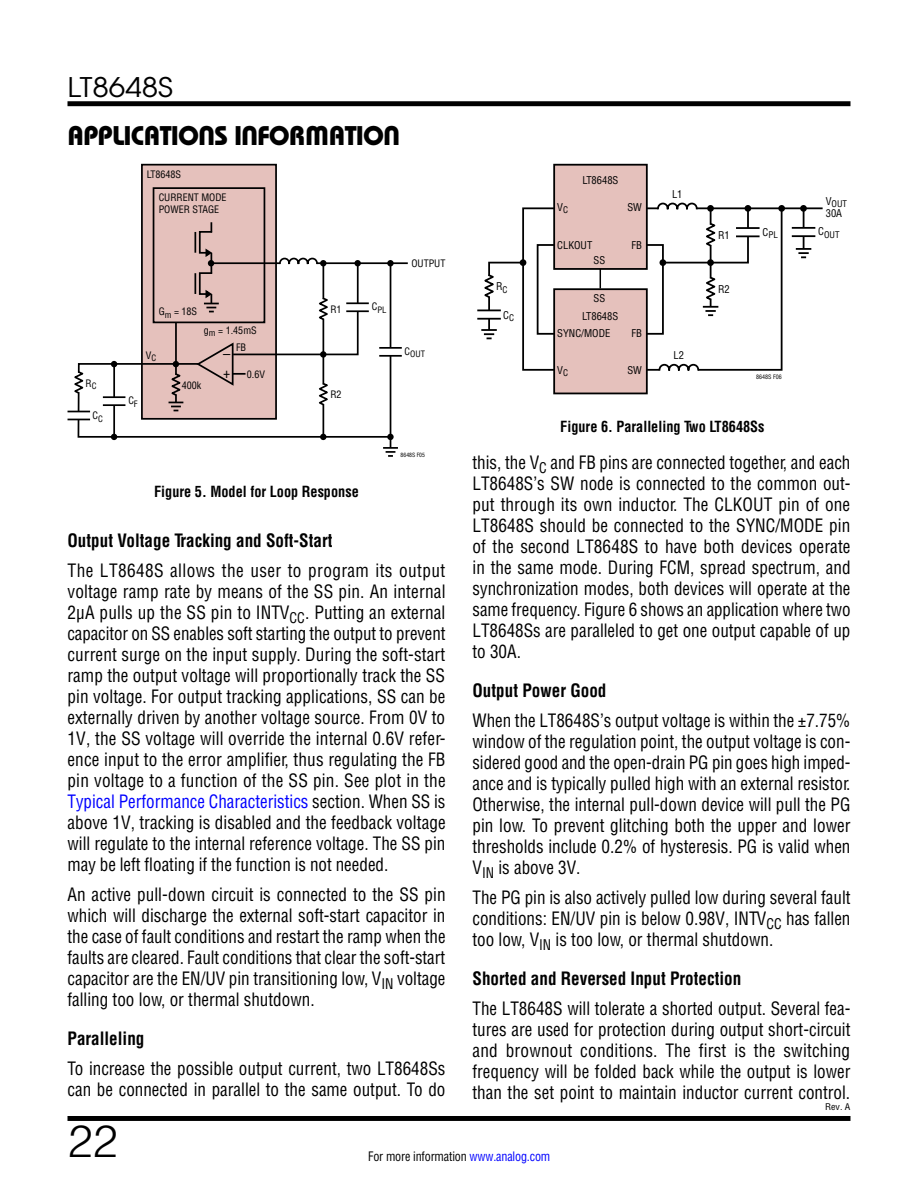
<style>
.page{position:relative;width:918px;height:1188px;background:#fff}
.page>*{position:absolute;margin:0;border:0;box-sizing:border-box;transform-origin:0 0}
.t1{font:300 45px "Helvetica";color:#000}
.t2{font:27px "Linear Bauhaus";letter-spacing:-.02em;color:#000}
.t3{font:27px "Avant Garde";color:#000;scale:1.1 1}
.t4{font:18px/21px "Linear Helv Cond";color:#000;text-align:justify;scale:.95 1}
.t5{font:18px/21px "Linear Helv Cond";color:#000;text-align:justify}
.t6{font:18px/21px "Linear Helv Cond";color:#000;text-align:justify;scale:.96 1}
.t7{font:700 18px "Linear Helv Cond";color:#000;scale:.95 1}
.t8{font:700 15px "Linear Helv Cond";color:#000;scale:.95 1}
.t9{font:14.4px "Linear Helv Cond";color:#000}
.t10{font:12.75px "Linear Helv Cond";letter-spacing:-.01em;color:#000;scale:.95 1}
.t11{font:10.5px "Linear Helv Cond";color:#000}
.t12{font:10.05px/11.6px "Linear Helv Cond";color:#000}
.t13{font:9px "Linear Helv Cond";color:#000}
.t14{font:9px "Linear Helv Cond";color:#000;scale:1.1 1}
.t15{font:8.55px "Linear Helv Cond";color:#000}
.t16{font:6px "Linear Helv Cond";color:#000}
.t17{font:5.7px "Linear Helv Cond";color:#000}
.s1{color:#00f}
</style>
<div class="page">
<div style="left:68px;top:101px;width:782px;height:5px;background:#000"></div>
<div style="left:68px;top:1116px;width:782px;height:5px;background:#000"></div>
<svg style="left:522px;top:206px;width:301px;height:165px"></svg>
<hr style="left:803px;top:209px;width:1px;height:43px;background:#000">
<svg style="left:796px;top:248px;width:15px;height:10px"></svg>
<div style="left:800px;top:205px;width:7px;height:7px;background:#000;border-radius:50%"></div>
<hr style="left:710px;top:209px;width:2px;height:104px;background:#000">
<div style="left:707px;top:259px;width:7px;height:7px;background:#000;border-radius:50%"></div>
<div style="left:660px;top:259px;width:6px;height:7px;background:#000;border-radius:50%"></div>
<div style="left:520px;top:259px;width:6px;height:7px;background:#000;border-radius:50%"></div>
<div style="left:745px;top:205px;width:6px;height:7px;background:#000;border-radius:50%"></div>
<div style="left:778px;top:205px;width:7px;height:7px;background:#000;border-radius:50%"></div>
<hr style="left:736px;top:227px;width:24px;height:2px;background:#000">
<hr style="left:736px;top:235px;width:24px;height:2px;background:#000">
<div style="left:801px;top:228px;width:5px;height:8px;background:#fff"></div>
<hr style="left:792px;top:227px;width:23px;height:2px;background:#000">
<hr style="left:792px;top:235px;width:23px;height:2px;background:#000">
<svg style="left:703px;top:275px;width:16px;height:41px"></svg>
<div style="left:554px;top:165px;width:93px;height:104px;background:#e5c1bc"></div>
<div style="left:553px;top:164px;width:95px;height:106px;border:2px solid #000"></div>
<svg style="left:657px;top:203px;width:93px;height:61px"></svg>
<svg style="left:659px;top:364px;width:40px;height:7px"></svg>
<div style="left:554px;top:289px;width:93px;height:104px;background:#e5c1bc"></div>
<div style="left:553px;top:288px;width:95px;height:106px;border:2px solid #000"></div>
<svg style="left:477px;top:261px;width:47px;height:78px"></svg>
<svg style="left:600px;top:269px;width:1px;height:19px"></svg>
<div style="left:142px;top:165px;width:134px;height:254px;background:#e5c1bc"></div>
<div style="left:141px;top:164px;width:136px;height:256px;border:2px solid #000"></div>
<hr style="left:211px;top:262px;width:197px;height:2px;background:#000">
<hr style="left:390px;top:264px;width:1px;height:189px;background:#000">
<svg style="left:383px;top:447px;width:15px;height:10px"></svg>
<div style="left:387px;top:434px;width:7px;height:6px;background:#000;border-radius:50%"></div>
<div style="left:387px;top:260px;width:7px;height:6px;background:#000;border-radius:50%"></div>
<hr style="left:211px;top:222px;width:1px;height:87px;background:#000">
<div style="left:153px;top:187px;width:112px;height:136px;border:2px solid #000"></div>
<hr style="left:379px;top:347px;width:23px;height:2px;background:#000">
<hr style="left:379px;top:355px;width:23px;height:2px;background:#000">
<svg style="left:68px;top:230px;width:324px;height:210px"></svg>
<h2 class="t3" style="left:68px;top:70px;width:98px">LT8648S</h2>
<h2 class="t2" style="left:68px;top:119px;width:334px">APPLICATIONS INFORMATION</h2>
<p class="t12" style="left:147px;top:168px;width:36px">LT8648S</p>
<p class="t12" style="left:86px;top:377px;width:12px">R<sub>C</sub></p>
<p class="t12" style="left:92px;top:410px;width:12px">C<sub>C</sub></p>
<p class="t12" style="left:159px;top:192px;width:69px">CURRENT MODE<br>POWER STAGE</p>
<p class="t12" style="left:128px;top:395px;width:11px">C<sub>F</sub></p>
<p class="t12" style="left:159px;top:306px;width:40px">G<sub>m</sub> = 18S</p>
<p class="t12" style="left:146px;top:349px;width:12px">V<sub>C</sub></p>
<p class="t12" style="left:204px;top:324px;width:54px">g<sub>m</sub> = 1.45mS</p>
<p class="t12" style="left:236px;top:341px;width:12px">FB</p>
<p class="t12" style="left:182px;top:379px;width:21px">400k</p>
<p class="t9" style="left:223px;top:345px;width:9px">–</p>
<p class="t9" style="left:223px;top:364px;width:9px">+</p>
<p class="t12" style="left:247px;top:368px;width:20px">0.6V</p>
<p class="t12" style="left:331px;top:303px;width:13px">R1</p>
<p class="t12" style="left:331px;top:389px;width:13px">R2</p>
<p class="t15" style="left:372px;top:304px;width:16px"><sup>C</sup>PL</p>
<p class="t12" style="left:411px;top:258px;width:36px">OUTPUT</p>
<p class="t15" style="left:405px;top:349px;width:22px"><sup>C</sup>OUT</p>
<p class="t8" style="left:154px;top:482px;width:217px">Figure 5. Model for Loop Response</p>
<p class="t17" style="left:401px;top:451px;width:26px">8648S F05</p>
<p class="t7" style="left:68px;top:529px;width:281px">Output Voltage Tracking and Soft-Start</p>
<p class="t5" style="left:68px;top:560px;width:380px">The LT8648S allows the user to program its output voltage ramp rate by means of the SS pin. An internal 2µA pulls up the SS pin to INTV<sub>CC</sub>. Putting an external capacitor on SS enables soft starting the output to prevent current surge on the input supply. During the soft-start ramp the output voltage will proportionally track the SS pin voltage. For output tracking applications, SS can be externally driven by another voltage source. From 0V to 1V, the SS voltage will override the internal 0.6V refer&shy;ence input to the error amplifier, thus regulating the FB pin voltage to a function of the SS pin. See plot in the <span class="s1">Typical Performance Characteristics</span> section. When SS is above 1V, tracking is disabled and the feedback voltage will regulate to the internal reference voltage. The SS pin may be left floating if the function is not needed.</p>
<p class="t6" style="left:67px;top:884px;width:396px">An active pull-down circuit is connected to the SS pin which will discharge the external soft-start capacitor in the case of fault conditions and restart the ramp when the faults are cleared. Fault conditions that clear the soft-start capacitor are the EN/UV pin transitioning low, V<sub>IN</sub> voltage falling too low, or thermal shutdown.</p>
<p class="t7" style="left:67px;top:1027px;width:83px">Paralleling</p>
<p class="t4" style="left:67px;top:1058px;width:399px">To increase the possible output current, two LT8648Ss can be connected in parallel to the same output. To do</p>
<p class="t11" style="left:496px;top:280px;width:13px">R<sub>C</sub></p>
<p class="t11" style="left:503px;top:308px;width:12px">C<sub>C</sub></p>
<p class="t11" style="left:583px;top:174px;width:37px">LT8648S</p>
<p class="t11" style="left:557px;top:201px;width:12px">V<sub>C</sub></p>
<p class="t11" style="left:557px;top:239px;width:37px">CLKOUT</p>
<p class="t11" style="left:594px;top:253px;width:13px">SS</p>
<p class="t11" style="left:627px;top:201px;width:16px">SW</p>
<p class="t11" style="left:632px;top:239px;width:12px">FB</p>
<p class="t11" style="left:594px;top:291px;width:13px">SS</p>
<p class="t11" style="left:582px;top:309px;width:37px">LT8648S</p>
<p class="t11" style="left:557px;top:327px;width:55px">SYNC/MODE</p>
<p class="t11" style="left:557px;top:363px;width:12px">V<sub>C</sub></p>
<p class="t11" style="left:632px;top:327px;width:12px">FB</p>
<p class="t11" style="left:627px;top:363px;width:16px">SW</p>
<p class="t11" style="left:672px;top:187px;width:12px">L1</p>
<p class="t11" style="left:674px;top:349px;width:12px">L2</p>
<p class="t11" style="left:718px;top:229px;width:13px">R1</p>
<p class="t11" style="left:718px;top:282px;width:13px">R2</p>
<p class="t13" style="left:826px;top:198px;width:23px"><sup>V</sup>OUT</p>
<p class="t11" style="left:826px;top:207px;width:18px">30A</p>
<p class="t13" style="left:763px;top:229px;width:17px"><sup>C</sup>PL</p>
<p class="t13" style="left:818px;top:229px;width:23px"><sup>C</sup>OUT</p>
<p class="t16" style="left:756px;top:373px;width:27px">8648S F06</p>
<p class="t8" style="left:560px;top:417px;width:217px">Figure 6. Paralleling Two LT8648Ss</p>
<p class="t4" style="left:472px;top:452px;width:400px">this, the V<sub>C</sub> and FB pins are connected together, and each LT8648S’s SW node is connected to the common out&shy;put through its own inductor. The CLKOUT pin of one LT8648S should be connected to the SYNC/MODE pin of the second LT8648S to have both devices operate in the same mode. During FCM, spread spectrum, and synchronization modes, both devices will operate at the same frequency. Figure 6 shows an application where two LT8648Ss are paralleled to get one output capable of up to 30A.</p>
<p class="t7" style="left:472px;top:679px;width:143px">Output Power Good</p>
<p class="t4" style="left:472px;top:710px;width:399px">When the LT8648S’s output voltage is within the ±7.75% window of the regulation point, the output voltage is con&shy;sidered good and the open-drain PG pin goes high imped&shy;ance and is typically pulled high with an external resistor.<br>Otherwise, the internal pull-down device will pull the PG pin low. To prevent glitching both the upper and lower thresholds include 0.2% of hysteresis. PG is valid when V<sub>IN</sub> is above 3V.</p>
<p class="t4" style="left:473px;top:887px;width:399px">The PG pin is also actively pulled low during several fault conditions: EN/UV pin is below 0.98V, INTV<sub>CC</sub> has fallen too low, V<sub>IN</sub> is too low, or thermal shutdown.</p>
<p class="t7" style="left:473px;top:967px;width:284px">Shorted and Reversed Input Protection</p>
<p class="t4" style="left:472px;top:998px;width:399px">The LT8648S will tolerate a shorted output. Several fea&shy;tures are used for protection during output short-circuit and brownout conditions. The first is the switching frequency will be folded back while the output is lower than the set point to maintain inductor current control.</p>
<p class="t14" style="left:825px;top:1102px;width:24px">Rev. A</p>
<h1 class="t1" style="left:68px;top:1113px;width:52px">22</h1>
<p class="t10" style="left:368px;top:1148px;width:193px">For more information <span class="s1">www.analog.com</span></p>
</div>
